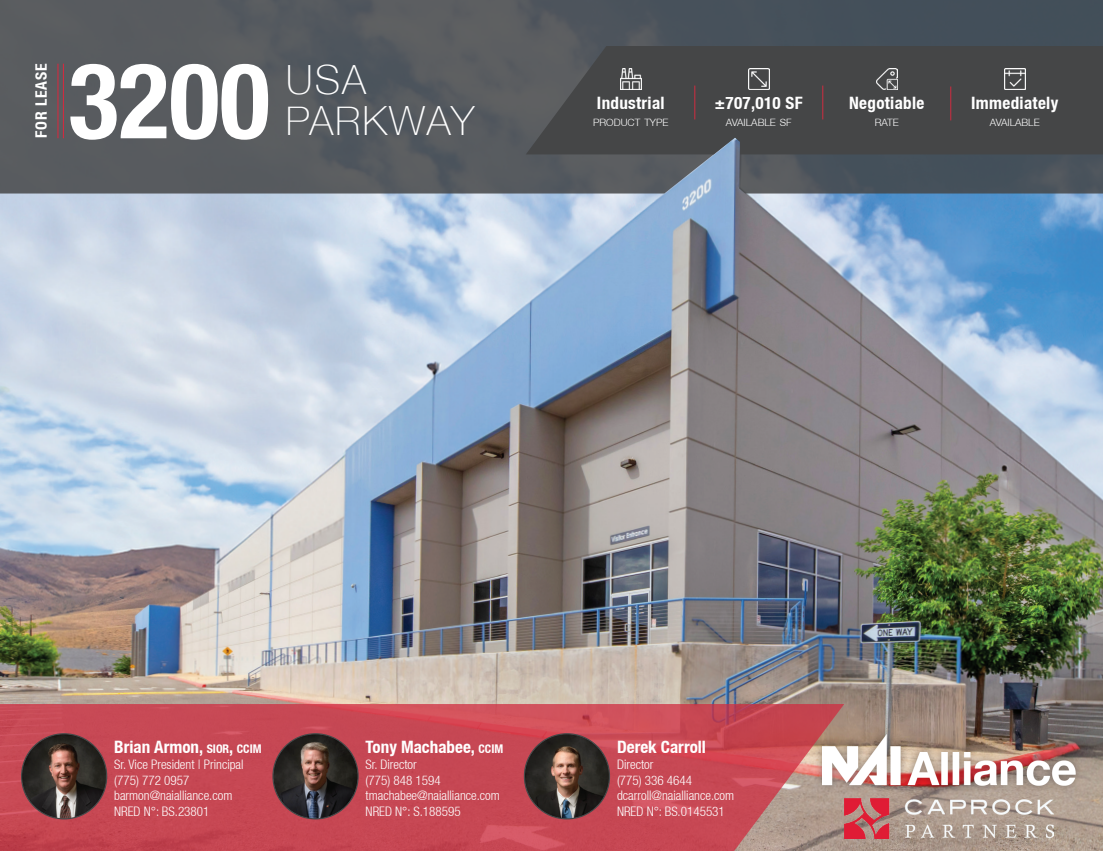
<style>
.page{position:relative;width:1103px;height:851px;background:#fff}
.page>*{position:absolute;margin:0;border:0;box-sizing:border-box;transform-origin:0 0}
.t1{font:700 condensed 105px "Helvetica Neue LT";color:#fff}
.t2{font:100 40.25px/40.2px "Helvetica Neue LT";letter-spacing:.05em;color:#fff}
.t3{font:700 condensed 17.15px "Helvetica Neue LT";color:#fff}
.t4{font:700 condensed 17.15px "Helvetica Neue LT";letter-spacing:.02em;color:#fff}
.t5{font:700 condensed 15.75px "Helvetica Neue LT";letter-spacing:.05em;color:#fff}
.t6{font:300 condensed 13.12px/15.8px "Helvetica Neue LT";color:#fff}
.t7{font:300 10.15px "Helvetica Neue LT";color:#fff}
.s1{font-size:11.9px}
.s2{font-style:inherit}
</style>
<div class="page">
<img style="left:0;top:193px;width:1102px;height:657px">
<svg style="left:0;top:0;width:1102px;height:193px;background:#54595f"></svg>
<div style="left:813px;top:727px;width:270px;height:66px;background:#231f20;opacity:.5"></div>
<img style="left:844px;top:734px;width:231px;height:51px">
<img style="left:844px;top:798px;width:209px;height:40px">
<svg style="left:526px;top:46px;width:576px;height:108px;background:#474849"></svg>
<hr style="left:63px;top:64px;width:1px;height:74px;background:#d02c40">
<hr style="left:57px;top:64px;width:1px;height:74px;background:#d02c40">
<hr style="left:822px;top:86px;width:1px;height:33px;background:#d02c40">
<hr style="left:694px;top:86px;width:1px;height:33px;background:#d02c40">
<hr style="left:950px;top:86px;width:1px;height:34px;background:#d02c40">
<img style="left:1004px;top:68px;width:21px;height:21px">
<img style="left:876px;top:68px;width:21px;height:21px">
<img style="left:748px;top:68px;width:21px;height:21px">
<img style="left:620px;top:68px;width:21px;height:21px">
<svg style="left:0;top:704px;width:844px;height:146px;background:#c64f59"></svg>
<img style="left:524px;top:733px;width:85px;height:85px;border-radius:43px">
<img style="left:273px;top:733px;width:85px;height:85px;border-radius:43px">
<img style="left:22px;top:733px;width:85px;height:85px;border-radius:43px">
<p class="t5" style="left:32px;top:138px;width:76px;rotate:-90deg">FOR LEASE</p>
<h1 class="t1" style="left:68px;top:37px;width:203px">3200</h1>
<h2 class="t2" style="left:286px;top:60px;width:190px">USA<br>PARKWAY</h2>
<h3 class="t4" style="left:597px;top:92px;width:69px">Industrial</h3>
<p class="t7" style="left:593px;top:117px;width:77px">PRODUCT TYPE</p>
<h3 class="t4" style="left:715px;top:92px;width:89px">±707,010 SF</h3>
<p class="t7" style="left:726px;top:117px;width:67px">AVAILABLE SF</p>
<h3 class="t4" style="left:849px;top:92px;width:77px">Negotiable</h3>
<p class="t7" style="left:874px;top:117px;width:26px">RATE</p>
<h3 class="t4" style="left:971px;top:92px;width:89px">Immediately</h3>
<p class="t7" style="left:989px;top:117px;width:51px">AVAILABLE</p>
<h3 class="t3" style="left:114px;top:736px;width:149px">Brian Armon, <span class="s1">SIOR</span><span class="s2">,</span> <span class="s1">CCIM</span></h3>
<p class="t6" style="left:114px;top:756px;width:131px">Sr. Vice President | Principal (775) 772 0957 barmon@naialliance.com<br>NRED N°: BS.23801</p>
<h3 class="t3" style="left:365px;top:736px;width:139px">Tony Machabee, <span class="s1">CCIM</span></h3>
<p class="t6" style="left:365px;top:756px;width:136px">Sr. Director<br>(775) 848 1594 tmachabee@naialliance.com<br>NRED N°: S.188595</p>
<h3 class="t3" style="left:617px;top:736px;width:91px">Derek Carroll</h3>
<p class="t6" style="left:617px;top:756px;width:119px">Director<br>(775) 336 4644 dcarroll@naialliance.com<br>NRED N°: BS.0145531</p>
</div>
